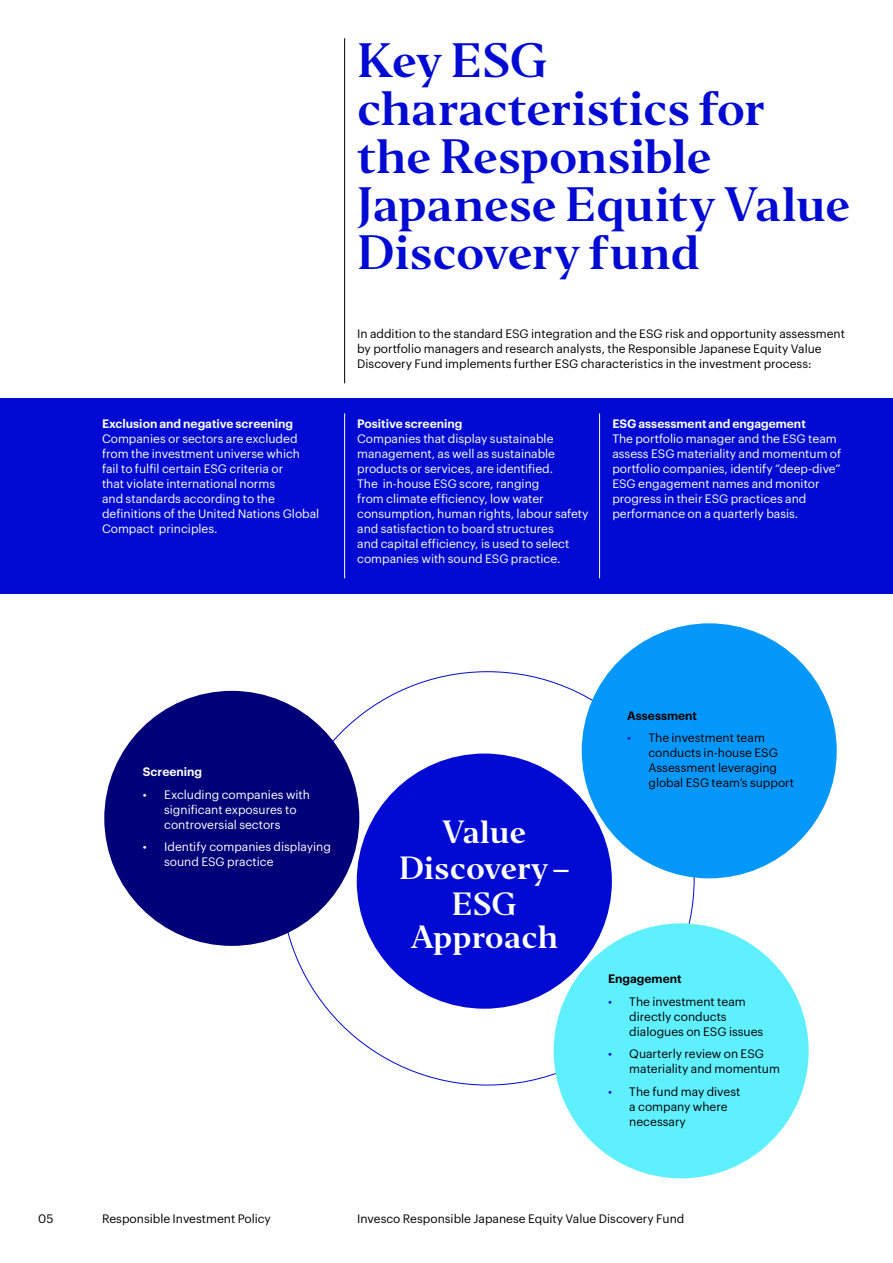
<style>
.page{position:relative;width:893px;height:1263px;background:#fff}
.page>*{position:absolute;margin:0;border:0;box-sizing:border-box;transform-origin:0 0}
.t1{font:45px/48px "Invesco Editor";letter-spacing:-.015em;color:#000ad2}
.t2{font:30px/36px "Invesco Editor";color:#fff;text-align:center}
.t3{font:12px/15px "Graphik";color:#fff}
.t4{font:12px/15px "Graphik";color:#000}
.t5{font:600 12px "Graphik";color:#fff}
.t6{font:600 12px "Graphik";color:#000}
.s1{color:#000ad2}
</style>
<div class="page">
<div style="left:0;top:398px;width:893px;height:195px;background:#000ad2"></div>
<hr style="left:344px;top:38px;width:1px;height:345px;background:#000">
<hr style="left:344px;top:413px;width:1px;height:165px;background:#fff">
<hr style="left:599px;top:413px;width:1px;height:165px;background:#fff">
<div style="left:357px;top:753px;width:255px;height:256px;background:#000ad2;border-radius:50%"></div>
<div style="left:104px;top:691px;width:255px;height:255px;background:#000078;border-radius:50%"></div>
<div style="left:582px;top:623px;width:255px;height:255px;background:#0598fa;border-radius:50%"></div>
<div style="left:554px;top:923px;width:255px;height:255px;background:#5ff0ff;border-radius:50%"></div>
<h1 class="t1" style="left:357px;top:37px;width:495px">Key ESG characteristics for the Responsible<br>Japanese Equity Value<br>Discovery fund</h1>
<p class="t5" style="left:102px;top:415px;width:193px">Exclusion and negative screening</p>
<p class="t3" style="left:102px;top:430px;width:219px">Companies or sectors are excluded from the investment universe which fail to fulfil certain ESG criteria or<br>that violate international norms<br>and standards according to the definitions of the United Nations Global Compact principles.</p>
<p class="t4" style="left:357px;top:325px;width:489px">In addition to the standard ESG integration and the ESG risk and opportunity assessment by portfolio managers and research analysts, the Responsible Japanese Equity Value<br>Discovery Fund implements further ESG characteristics in the investment process:</p>
<p class="t5" style="left:357px;top:415px;width:107px">Positive screening</p>
<p class="t3" style="left:357px;top:430px;width:233px">Companies that display sustainable management, as well as sustainable products or services, are identified.<br>The in-house ESG score, ranging<br>from climate efficiency, low water consumption, human rights, labour safety and satisfaction to board structures<br>and capital efficiency, is used to select companies with sound ESG practice.</p>
<p class="t5" style="left:612px;top:415px;width:195px">ESG assessment and engagement</p>
<p class="t3" style="left:612px;top:430px;width:231px">The portfolio manager and the ESG team assess ESG materiality and momentum of portfolio companies, identify “deep-dive” ESG engagement names and monitor progress in their ESG practices and performance on a quarterly basis.</p>
<p class="t5" style="left:143px;top:763px;width:61px">Screening</p>
<p class="t3" style="left:164px;top:786px;width:147px;text-indent:-21px">• Excluding companies with significant exposures to controversial sectors</p>
<p class="t3" style="left:164px;top:838px;width:168px;text-indent:-21px">• Identify companies displaying sound ESG practice</p>
<h2 class="t2" style="left:399px;top:814px;width:172px">Value<br>Discovery –<br>ESG</h2>
<h2 class="t2" style="left:410px;top:919px;width:149px">Approach</h2>
<p class="t6" style="left:627px;top:706px;width:71px">Assessment</p>
<p class="t4" style="left:648px;top:729px;width:147px;text-indent:-21px"><span class="s1">•</span> The investment team conducts in-house ESG<br>Assessment leveraging global ESG team’s support</p>
<p class="t6" style="left:608px;top:970px;width:75px">Engagement</p>
<p class="t4" style="left:629px;top:993px;width:136px;text-indent:-21px"><span class="s1">•</span> The investment team directly conducts dialogues on ESG issues</p>
<p class="t4" style="left:629px;top:1045px;width:152px;text-indent:-21px"><span class="s1">•</span> Quarterly review on ESG materiality and momentum</p>
<p class="t4" style="left:629px;top:1083px;width:113px;text-indent:-21px"><span class="s1">•</span> The fund may divest a company where necessary</p>
<p class="t4" style="left:38px;top:1210px;width:17px">05</p>
<p class="t4" style="left:102px;top:1210px;width:170px">Responsible Investment Policy</p>
<p class="t4" style="left:357px;top:1210px;width:329px">Invesco Responsible Japanese Equity Value Discovery Fund</p>
</div>
